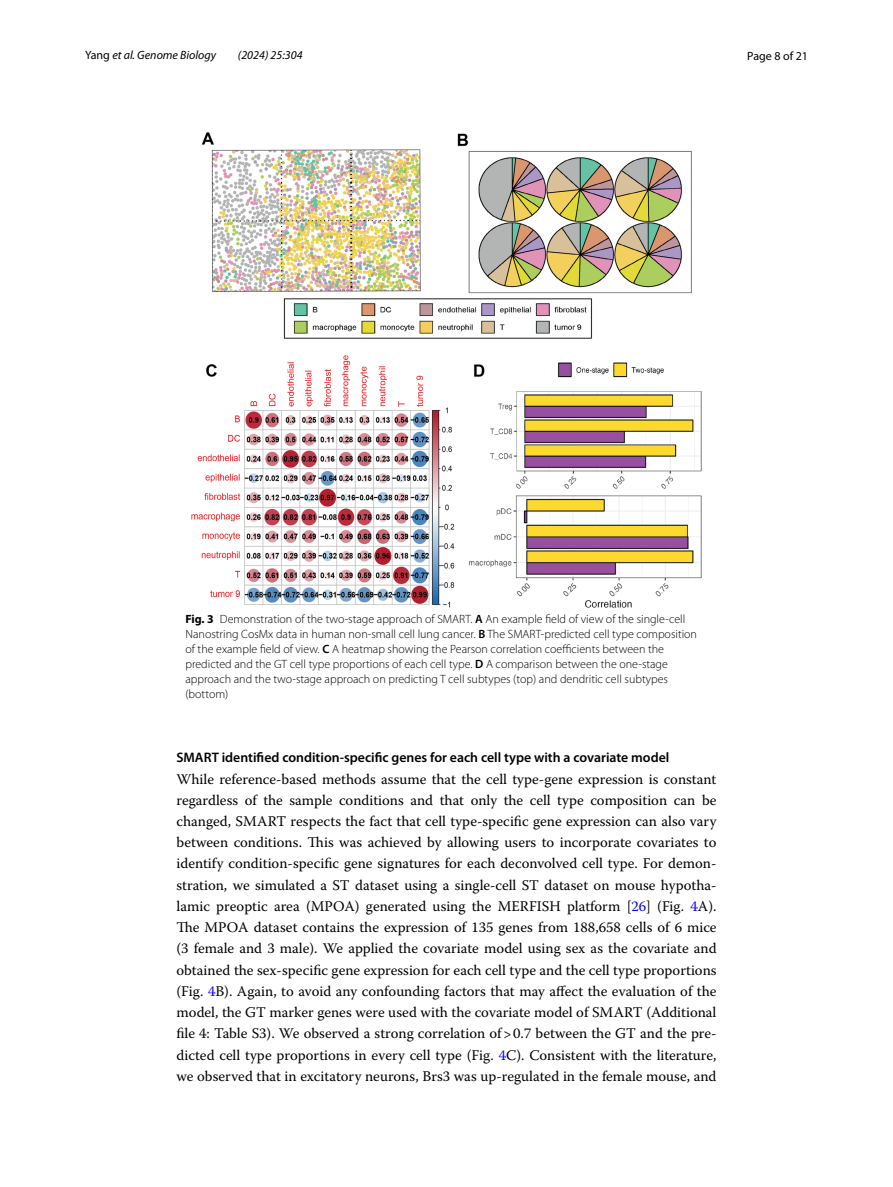
<style>
.page{position:relative;width:893px;height:1187px;background:#fff}
.page>*{position:absolute;margin:0;border:0;box-sizing:border-box;transform-origin:0 0}
.t1{font:14.7px/21.3px "Warnock Pro";color:#000;text-align:justify}
.t2{font:600 13.8px "Myriad Pro";color:#000}
.t3{font:300 12px/15px "Myriad Pro";color:#000}
.t4{font:italic 12px "Myriad Pro";color:#000}
.t5{font:12px "Myriad Pro";color:#000}
.s1{font-style:normal}
.s2{font-weight:700}
.s3{font-weight:600}
.s4{color:#00f}
</style>
<div class="page">
<img style="left:191px;top:133px;width:511px;height:474px">
<p class="t4" style="left:85px;top:48px;width:133px"><span class="s1">Yang</span> et al. Genome Biology</p>
<p class="t4" style="left:238px;top:48px;width:66px">(2024) 25:304</p>
<p class="t5" style="left:747px;top:48px;width:62px">Page 8 of 21</p>
<p class="t3" style="left:185px;top:611px;width:513px"><span class="s2">Fig. 3</span> Demonstration of the two-stage approach of SMART. <span class="s3">A</span> An example field of view of the single-cell Nanostring CosMx data in human non-small cell lung cancer. <span class="s3">B</span> The SMART-predicted cell type composition of the example field of view. <span class="s3">C</span> A heatmap showing the Pearson correlation coefficients between the predicted and the GT cell type proportions of each cell type. <span class="s3">D</span> A comparison between the one-stage approach and the two-stage approach on predicting T cell subtypes (top) and dendritic cell subtypes (bottom)</p>
<p class="t2" style="left:176px;top:748px;width:494px">SMART identified condition‑specific genes for each cell type with a covariate model</p>
<p class="t1" style="left:176px;top:767px;width:542px">While reference-based methods assume that the cell type-gene expression is constant regardless of the sample conditions and that only the cell type composition can be changed, SMART respects the fact that cell type-specific gene expression can also vary between conditions. This was achieved by allowing users to incorporate covariates to identify condition-specific gene signatures for each deconvolved cell type. For demon&shy;stration, we simulated a ST dataset using a single-cell ST dataset on mouse hypotha&shy;lamic preoptic area (MPOA) generated using the MERFISH platform [<span class="s4">26</span>] (Fig. <span class="s4">4</span>A).<br>The MPOA dataset contains the expression of 135 genes from 188,658 cells of 6 mice (3 female and 3 male). We applied the covariate model using sex as the covariate and obtained the sex-specific gene expression for each cell type and the cell type proportions (Fig. <span class="s4">4</span>B). Again, to avoid any confounding factors that may affect the evaluation of the model, the GT marker genes were used with the covariate model of SMART (Additional file 4: Table S3). We observed a strong correlation of&gt;0.7 between the GT and the pre&shy;dicted cell type proportions in every cell type (Fig. <span class="s4">4</span>C). Consistent with the literature, we observed that in excitatory neurons, Brs3 was up-regulated in the female mouse, and</p>
</div>
